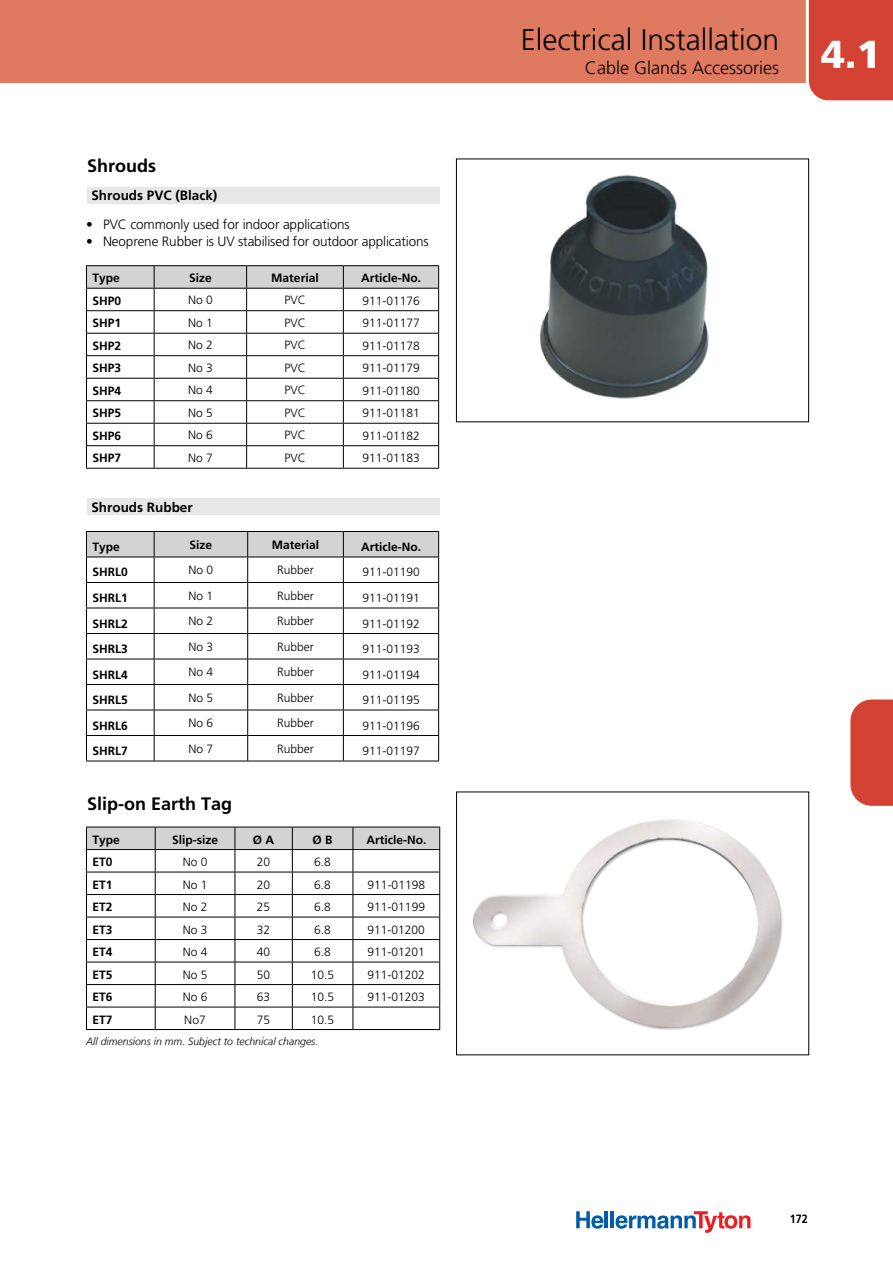
<style>
.page{position:relative;width:893px;height:1263px;background:#fff}
.page>*{position:absolute;margin:0;border:0;box-sizing:border-box;transform-origin:0 0}
.t1{font:300 30px "Frutiger";color:#000}
.t2{font:300 18px "Frutiger";color:#000}
.t3{font:700 18px "Frutiger";color:#000}
.t4{font:300 13.5px "Frutiger";letter-spacing:-.01em;color:#000}
.t5{font:700 13.5px "Frutiger";color:#000}
.t6{font:300 12px "Frutiger";color:#000}
.t7{font:700 12px "Frutiger";color:#000}
.t8{font:700 12px "Frutiger";color:#000;scale:.9 1}
.t9{font:italic 300 10.5px "Frutiger LT";color:#000}
.s1{font-weight:400}
</style>
<div class="page">
<div style="left:0;top:0;width:806px;height:82px;background:#df7a60"></div>
<svg style="left:804px;top:0;width:89px;height:101px;background:#d64c3e"></svg>
<svg style="left:576px;top:1211px;width:27px;height:18px"></svg>
<hr style="left:605px;top:1211px;width:3px;height:17px;background:#005baa">
<hr style="left:611px;top:1211px;width:3px;height:17px;background:#005baa">
<svg style="left:616px;top:1211px;width:134px;height:22px"></svg>
<svg style="left:850px;top:699px;width:43px;height:107px;background:#d64d3f"></svg>
<img style="left:473px;top:819px;width:310px;height:211px">
<div style="left:456px;top:159px;width:353px;height:263px;border:1px solid #000"></div>
<img style="left:540px;top:174px;width:169px;height:225px">
<div style="left:87px;top:187px;width:353px;height:16px;background:#e6e7e8"></div>
<div style="left:87px;top:499px;width:353px;height:16px;background:#e6e7e8"></div>
<hr style="left:86px;top:265px;width:68px;height:1px;background:#000">
<hr style="left:154px;top:265px;width:93px;height:1px;background:#000">
<hr style="left:247px;top:265px;width:96px;height:1px;background:#000">
<hr style="left:343px;top:265px;width:96px;height:1px;background:#000">
<hr style="left:86px;top:468px;width:68px;height:1px;background:#000">
<hr style="left:154px;top:468px;width:93px;height:1px;background:#000">
<hr style="left:247px;top:468px;width:96px;height:1px;background:#000">
<hr style="left:343px;top:468px;width:96px;height:1px;background:#000">
<svg style="left:86px;top:266px;width:353px;height:202px"></svg>
<hr style="left:86px;top:761px;width:68px;height:1px;background:#000">
<hr style="left:154px;top:761px;width:94px;height:1px;background:#000">
<hr style="left:248px;top:761px;width:95px;height:1px;background:#000">
<hr style="left:343px;top:761px;width:96px;height:1px;background:#000">
<svg style="left:86px;top:531px;width:353px;height:230px"></svg>
<svg style="left:86px;top:827px;width:354px;height:202px"></svg>
<hr style="left:86px;top:1029px;width:69px;height:1px;background:#000">
<hr style="left:155px;top:1029px;width:80px;height:1px;background:#000">
<hr style="left:235px;top:1029px;width:57px;height:1px;background:#000">
<hr style="left:292px;top:1029px;width:61px;height:1px;background:#000">
<hr style="left:353px;top:1029px;width:87px;height:1px;background:#000">
<h2 class="t3" style="left:87px;top:155px;width:70px">Shrouds</h2>
<p class="t5" style="left:91px;top:188px;width:128px">Shrouds PVC (Black)</p>
<p class="t4" style="left:86px;top:217px;width:265px"><span class="s1">•</span> PVC commonly used for indoor applications</p>
<p class="t4" style="left:86px;top:233px;width:344px"><span class="s1">•</span> Neoprene Rubber is UV stabilised for outdoor applications</p>
<p class="t7" style="left:92px;top:271px;width:29px">Type</p>
<p class="t7" style="left:189px;top:270px;width:24px">Size</p>
<p class="t7" style="left:271px;top:270px;width:49px">Material</p>
<p class="t7" style="left:361px;top:271px;width:62px">Article-No.</p>
<p class="t7" style="left:92px;top:293px;width:30px">SHP0</p>
<p class="t6" style="left:188px;top:293px;width:26px">No 0</p>
<p class="t6" style="left:284px;top:293px;width:23px">PVC</p>
<p class="t6" style="left:362px;top:294px;width:59px">911-01176</p>
<p class="t7" style="left:92px;top:316px;width:30px">SHP1</p>
<p class="t6" style="left:188px;top:316px;width:26px">No 1</p>
<p class="t6" style="left:284px;top:316px;width:23px">PVC</p>
<p class="t6" style="left:362px;top:316px;width:59px">911-01177</p>
<p class="t7" style="left:92px;top:338px;width:30px">SHP2</p>
<p class="t6" style="left:188px;top:338px;width:26px">No 2</p>
<p class="t6" style="left:284px;top:338px;width:23px">PVC</p>
<p class="t6" style="left:362px;top:339px;width:59px">911-01178</p>
<p class="t7" style="left:92px;top:361px;width:30px">SHP3</p>
<p class="t6" style="left:188px;top:361px;width:26px">No 3</p>
<p class="t6" style="left:284px;top:361px;width:23px">PVC</p>
<p class="t6" style="left:362px;top:361px;width:59px">911-01179</p>
<p class="t7" style="left:92px;top:383px;width:30px">SHP4</p>
<p class="t6" style="left:188px;top:383px;width:26px">No 4</p>
<p class="t6" style="left:284px;top:383px;width:23px">PVC</p>
<p class="t6" style="left:362px;top:384px;width:59px">911-01180</p>
<p class="t7" style="left:92px;top:406px;width:30px">SHP5</p>
<p class="t6" style="left:188px;top:406px;width:26px">No 5</p>
<p class="t6" style="left:284px;top:406px;width:23px">PVC</p>
<p class="t6" style="left:362px;top:406px;width:59px">911-01181</p>
<p class="t7" style="left:92px;top:428px;width:30px">SHP6</p>
<p class="t6" style="left:188px;top:428px;width:26px">No 6</p>
<p class="t6" style="left:284px;top:428px;width:23px">PVC</p>
<p class="t6" style="left:362px;top:429px;width:59px">911-01182</p>
<p class="t7" style="left:92px;top:451px;width:30px">SHP7</p>
<p class="t6" style="left:188px;top:451px;width:26px">No 7</p>
<p class="t6" style="left:284px;top:451px;width:23px">PVC</p>
<p class="t6" style="left:362px;top:451px;width:59px">911-01183</p>
<p class="t5" style="left:91px;top:500px;width:103px">Shrouds Rubber</p>
<p class="t7" style="left:92px;top:540px;width:29px">Type</p>
<p class="t7" style="left:190px;top:538px;width:24px">Size</p>
<p class="t7" style="left:272px;top:538px;width:49px">Material</p>
<p class="t7" style="left:361px;top:540px;width:62px">Article-No.</p>
<p class="t7" style="left:92px;top:565px;width:37px">SHRL0</p>
<p class="t6" style="left:189px;top:563px;width:26px">No 0</p>
<p class="t6" style="left:277px;top:563px;width:38px">Rubber</p>
<p class="t6" style="left:362px;top:565px;width:59px">911-01190</p>
<p class="t7" style="left:92px;top:591px;width:37px">SHRL1</p>
<p class="t6" style="left:189px;top:589px;width:26px">No 1</p>
<p class="t6" style="left:277px;top:589px;width:38px">Rubber</p>
<p class="t6" style="left:362px;top:591px;width:59px">911-01191</p>
<p class="t7" style="left:92px;top:616px;width:37px">SHRL2</p>
<p class="t6" style="left:189px;top:614px;width:26px">No 2</p>
<p class="t6" style="left:277px;top:614px;width:38px">Rubber</p>
<p class="t6" style="left:362px;top:616px;width:59px">911-01192</p>
<p class="t7" style="left:92px;top:642px;width:37px">SHRL3</p>
<p class="t6" style="left:189px;top:640px;width:26px">No 3</p>
<p class="t6" style="left:277px;top:640px;width:38px">Rubber</p>
<p class="t6" style="left:362px;top:642px;width:59px">911-01193</p>
<p class="t7" style="left:92px;top:667px;width:37px">SHRL4</p>
<p class="t6" style="left:189px;top:665px;width:26px">No 4</p>
<p class="t6" style="left:277px;top:665px;width:38px">Rubber</p>
<p class="t6" style="left:362px;top:667px;width:59px">911-01194</p>
<p class="t7" style="left:92px;top:693px;width:37px">SHRL5</p>
<p class="t6" style="left:189px;top:691px;width:26px">No 5</p>
<p class="t6" style="left:277px;top:691px;width:38px">Rubber</p>
<p class="t6" style="left:362px;top:693px;width:59px">911-01195</p>
<p class="t7" style="left:92px;top:718px;width:37px">SHRL6</p>
<p class="t6" style="left:189px;top:716px;width:26px">No 6</p>
<p class="t6" style="left:277px;top:716px;width:38px">Rubber</p>
<p class="t6" style="left:362px;top:718px;width:59px">911-01196</p>
<p class="t7" style="left:92px;top:744px;width:37px">SHRL7</p>
<p class="t6" style="left:189px;top:742px;width:26px">No 7</p>
<p class="t6" style="left:277px;top:742px;width:38px">Rubber</p>
<p class="t6" style="left:362px;top:744px;width:59px">911-01197</p>
<h2 class="t3" style="left:87px;top:793px;width:147px">Slip-on Earth Tag</h2>
<p class="t7" style="left:92px;top:832px;width:29px">Type</p>
<p class="t7" style="left:172px;top:832px;width:48px">Slip-size</p>
<p class="t7" style="left:253px;top:832px;width:23px">Ø A</p>
<p class="t7" style="left:313px;top:832px;width:22px">Ø B</p>
<p class="t7" style="left:366px;top:832px;width:62px">Article-No.</p>
<p class="t7" style="left:92px;top:855px;width:22px">ET0</p>
<p class="t6" style="left:183px;top:855px;width:26px">No 0</p>
<p class="t6" style="left:257px;top:855px;width:15px">20</p>
<p class="t6" style="left:314px;top:855px;width:18px">6.8</p>
<p class="t7" style="left:92px;top:877px;width:22px">ET1</p>
<p class="t6" style="left:183px;top:878px;width:26px">No 1</p>
<p class="t6" style="left:257px;top:878px;width:15px">20</p>
<p class="t6" style="left:314px;top:878px;width:18px">6.8</p>
<p class="t6" style="left:368px;top:878px;width:59px">911-01198</p>
<p class="t7" style="left:92px;top:900px;width:22px">ET2</p>
<p class="t6" style="left:183px;top:900px;width:26px">No 2</p>
<p class="t6" style="left:257px;top:900px;width:15px">25</p>
<p class="t6" style="left:314px;top:900px;width:18px">6.8</p>
<p class="t6" style="left:368px;top:900px;width:59px">911-01199</p>
<p class="t7" style="left:92px;top:922px;width:22px">ET3</p>
<p class="t6" style="left:183px;top:923px;width:26px">No 3</p>
<p class="t6" style="left:257px;top:923px;width:15px">32</p>
<p class="t6" style="left:314px;top:923px;width:18px">6.8</p>
<p class="t6" style="left:368px;top:923px;width:59px">911-01200</p>
<p class="t7" style="left:92px;top:945px;width:22px">ET4</p>
<p class="t6" style="left:183px;top:945px;width:26px">No 4</p>
<p class="t6" style="left:257px;top:945px;width:15px">40</p>
<p class="t6" style="left:314px;top:945px;width:18px">6.8</p>
<p class="t6" style="left:368px;top:945px;width:59px">911-01201</p>
<p class="t7" style="left:92px;top:967px;width:22px">ET5</p>
<p class="t6" style="left:183px;top:968px;width:26px">No 5</p>
<p class="t6" style="left:257px;top:968px;width:15px">50</p>
<p class="t6" style="left:311px;top:968px;width:25px">10.5</p>
<p class="t6" style="left:368px;top:968px;width:59px">911-01202</p>
<p class="t7" style="left:92px;top:990px;width:22px">ET6</p>
<p class="t6" style="left:183px;top:990px;width:26px">No 6</p>
<p class="t6" style="left:257px;top:990px;width:15px">63</p>
<p class="t6" style="left:311px;top:990px;width:25px">10.5</p>
<p class="t6" style="left:368px;top:990px;width:59px">911-01203</p>
<p class="t7" style="left:92px;top:1012px;width:22px">ET7</p>
<p class="t6" style="left:184px;top:1013px;width:23px">No7</p>
<p class="t6" style="left:257px;top:1013px;width:15px">75</p>
<p class="t6" style="left:311px;top:1013px;width:25px">10.5</p>
<p class="t9" style="left:86px;top:1035px;width:234px">All dimensions in mm. Subject to technical changes.</p>
<h1 class="t1" style="left:521px;top:22px;width:260px">Electrical Installation</h1>
<h2 class="t2" style="left:585px;top:57px;width:297px">Cable Glands Accessories <sup>4.1</sup></h2>
<p class="t8" style="left:790px;top:1211px;width:22px">172</p>
</div>
